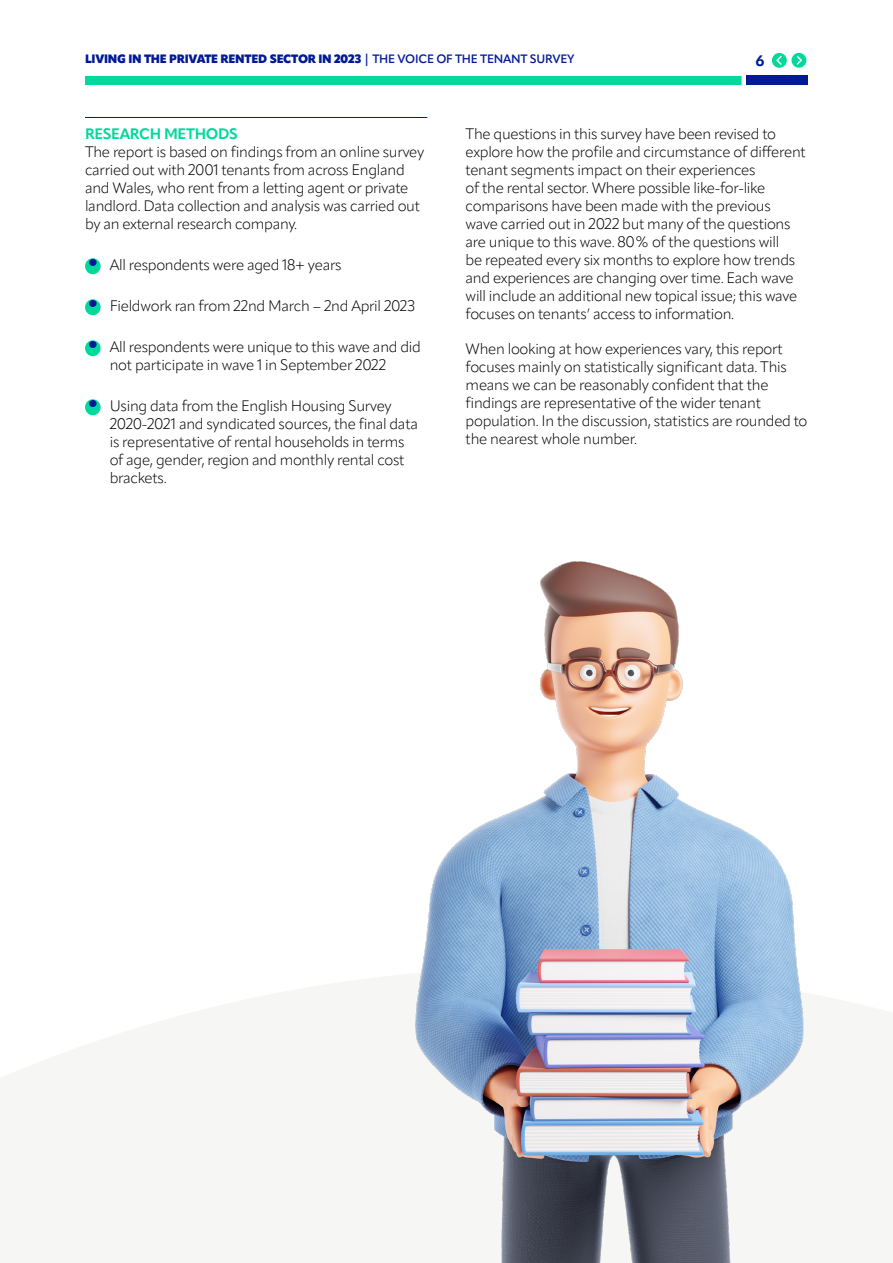
<style>
.page{position:relative;width:893px;height:1263px;background:#fff}
.page>*{position:absolute;margin:0;border:0;box-sizing:border-box;transform-origin:0 0}
.t1{font:300 15px/18px "Apparat";letter-spacing:-.02em;color:#000}
.t2{font:700 15px "Apparat";letter-spacing:-.02em;color:#00d99c}
.t3{font:700 15px "Apparat";color:#001a96}
.t4{font:900 12px "Apparat";letter-spacing:-.02em;color:#001a96}
.s1{font-weight:600}
</style>
<div class="page">
<div style="left:747px;top:76px;width:61px;height:9px;background:#001a96"></div>
<div style="left:85px;top:76px;width:657px;height:9px;background:#00d99c"></div>
<svg style="left:791px;top:53px;width:15px;height:15px"></svg>
<svg style="left:795px;top:54px;width:8px;height:12px"></svg>
<svg style="left:772px;top:53px;width:15px;height:15px"></svg>
<svg style="left:775px;top:55px;width:8px;height:11px"></svg>
<hr style="left:85px;top:117px;width:342px;height:1px;background:#001a96">
<svg style="left:85px;top:258px;width:16px;height:16px"></svg>
<div style="left:89px;top:259px;width:8px;height:7px;background:#001a96;border-radius:50%"></div>
<svg style="left:85px;top:299px;width:16px;height:16px"></svg>
<div style="left:89px;top:300px;width:8px;height:7px;background:#001a96;border-radius:50%"></div>
<svg style="left:85px;top:340px;width:16px;height:16px"></svg>
<div style="left:89px;top:341px;width:8px;height:7px;background:#001a96;border-radius:50%"></div>
<svg style="left:85px;top:399px;width:16px;height:16px"></svg>
<div style="left:89px;top:400px;width:8px;height:7px;background:#001a96;border-radius:50%"></div>
<svg style="left:0;top:978px;width:893px;height:285px;fill:#f6f6f4"></svg>
<img style="left:376px;top:561px;width:465px;height:702px">
<p class="t4" style="left:85px;top:52px;width:491px">LIVING IN THE PRIVATE RENTED SECTOR IN 2023 <span class="s1">| THE VOICE OF THE TENANT SURVEY</span></p>
<p class="t3" style="left:755px;top:51px;width:11px">6</p>
<p class="t2" style="left:85px;top:125px;width:154px">RESEARCH METHODS</p>
<p class="t1" style="left:85px;top:143px;width:341px">The report is based on findings from an online survey carried out with 2001 tenants from across England and Wales, who rent from a letting agent or private landlord. Data collection and analysis was carried out by an external research company.</p>
<p class="t1" style="left:110px;top:256px;width:233px">All respondents were aged 18+ years</p>
<p class="t1" style="left:110px;top:297px;width:307px">Fieldwork ran from 22nd March – 2nd April 2023</p>
<p class="t1" style="left:110px;top:338px;width:313px">All respondents were unique to this wave and did not participate in wave 1 in September 2022</p>
<p class="t1" style="left:110px;top:397px;width:310px">Using data from the English Housing Survey 2020-2021 and syndicated sources, the final data is representative of rental households in terms of age, gender, region and monthly rental cost brackets.</p>
<p class="t1" style="left:466px;top:125px;width:342px">The questions in this survey have been revised to explore how the profile and circumstance of different tenant segments impact on their experiences<br>of the rental sector. Where possible like-for-like comparisons have been made with the previous wave carried out in 2022 but many of the questions are unique to this wave. 80% of the questions will<br>be repeated every six months to explore how trends and experiences are changing over time. Each wave will include an additional new topical issue; this wave focuses on tenants’ access to information.</p>
<p class="t1" style="left:466px;top:340px;width:343px">When looking at how experiences vary, this report focuses mainly on statistically significant data. This means we can be reasonably confident that the findings are representative of the wider tenant population. In the discussion, statistics are rounded to the nearest whole number.</p>
</div>
